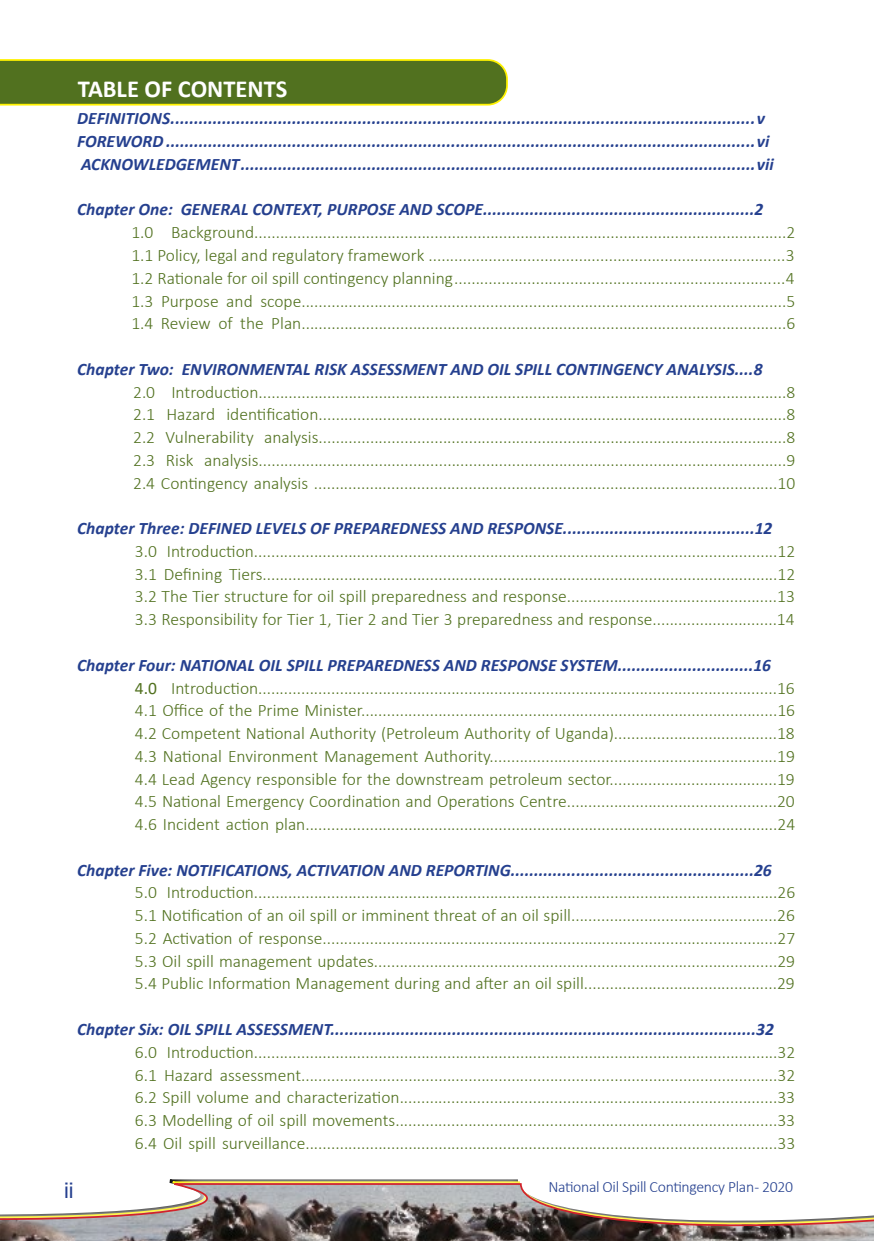
<style>
.page{position:relative;width:874px;height:1241px;background:#fff}
.page>*{position:absolute;margin:0;border:0;box-sizing:border-box;transform-origin:0 0}
.t1{font:700 24.5px "Calibri";color:#fff}
.t2{font:21px "Tahoma";color:#25408f}
.t3{font:300 17.5px/22.8px "Calibri";color:#51711f;text-align:justify}
.t4{font:italic 700 17.5px/22.8px "Calibri";color:#25408f}
.t5{font:300 15.75px "Calibri";letter-spacing:-.02em;color:#25408f}
.s1{font-weight:700;font-style:italic;color:#25408f}
.s2{font-weight:400}
</style>
<div class="page">
<svg style="left:0;top:1181px;width:873px;height:59px"></svg>
<svg style="left:0;top:59px;width:507px;height:46px;background:#5e7a1e"></svg>
<h1 class="t1" style="left:78px;top:72px;width:211px">TABLE OF CONTENTS</h1>
<p class="t4" style="left:77px;top:107px;width:697px">DEFINITIONS.............................................................................................................................v<br>FOREWORD..............................................................................................................................vi<br>ACKNOWLEDGEMENT..............................................................................................................vii</p>
<p class="t4" style="left:77px;top:198px;width:687px">Chapter One: GENERAL CONTEXT, PURPOSE AND SCOPE..........................................................2</p>
<p class="t3" style="left:131px;top:221px;width:665px">1.0 Background............................................................................................................................2<br>1.1 Policy, legal and regulatory framework ...................................................................................3<br>1.2 Rationale for oil spill contingency planning.............................................................................4<br>1.3 Purpose and scope.................................................................................................................5<br>1.4 Review of the Plan.................................................................................................................6</p>
<p class="t4" style="left:77px;top:357px;width:686px">Chapter Two: ENVIRONMENTAL RISK ASSESSMENT AND OIL SPILL CONTINGENCY ANALYSIS....8</p>
<p class="t3" style="left:133px;top:380px;width:663px">2.0 Introduction...........................................................................................................................8<br>2.1 Hazard identification.............................................................................................................8<br>2.2 Vulnerability analysis.............................................................................................................8<br>2.3 Risk analysis...........................................................................................................................9<br>2.4 Contingency analysis ............................................................................................................10</p>
<p class="t4" style="left:77px;top:516px;width:696px">Chapter Three: DEFINED LEVELS OF PREPAREDNESS AND RESPONSE.........................................12</p>
<p class="t3" style="left:135px;top:539px;width:661px">3.0 Introduction..........................................................................................................................12<br>3.1 Defining Tiers........................................................................................................................12<br>3.2 The Tier structure for oil spill preparedness and response.................................................13<br>3.3 Responsibility for Tier 1, Tier 2 and Tier 3 preparedness and response.............................14</p>
<p class="t3" style="left:135px;top:653px;width:661px;text-align:left;text-indent:-58px"><span class="s1">Chapter Four: NATIONAL OIL SPILL PREPAREDNESS AND RESPONSE SYSTEM.............................16<br></span><span class="s2">4.0</span> Introduction.........................................................................................................................16<br>4.1 Office of the Prime Minister.................................................................................................16<br>4.2 Competent National Authority (Petroleum Authority of Uganda)......................................18<br>4.3 National Environment Management Authority...................................................................19<br>4.4 Lead Agency responsible for the downstream petroleum sector.......................................19<br>4.5 National Emergency Coordination and Operations Centre.................................................20<br>4.6 Incident action plan..............................................................................................................24</p>
<p class="t4" style="left:77px;top:857px;width:696px">Chapter Five: NOTIFICATIONS, ACTIVATION AND REPORTING....................................................26</p>
<p class="t3" style="left:135px;top:880px;width:661px">5.0 Introduction..........................................................................................................................26<br>5.1 Notification of an oil spill or imminent threat of an oil spill................................................26<br>5.2 Activation of response..........................................................................................................27<br>5.3 Oil spill management updates..............................................................................................29<br>5.4 Public Information Management during and after an oil spill.............................................29</p>
<p class="t4" style="left:77px;top:1017px;width:698px">Chapter Six: OIL SPILL ASSESSMENT...........................................................................................32</p>
<p class="t3" style="left:135px;top:1040px;width:661px">6.0 Introduction..........................................................................................................................32<br>6.1 Hazard assessment...............................................................................................................32<br>6.2 Spill volume and characterization........................................................................................33<br>6.3 Modelling of oil spill movements.........................................................................................33<br>6.4 Oil spill surveillance..............................................................................................................33</p>
<p class="t2" style="left:64px;top:1175px;width:11px">ii</p>
<p class="t5" style="left:548px;top:1176px;width:246px">National Oil Spill Contingency Plan - 2020</p>
</div>
